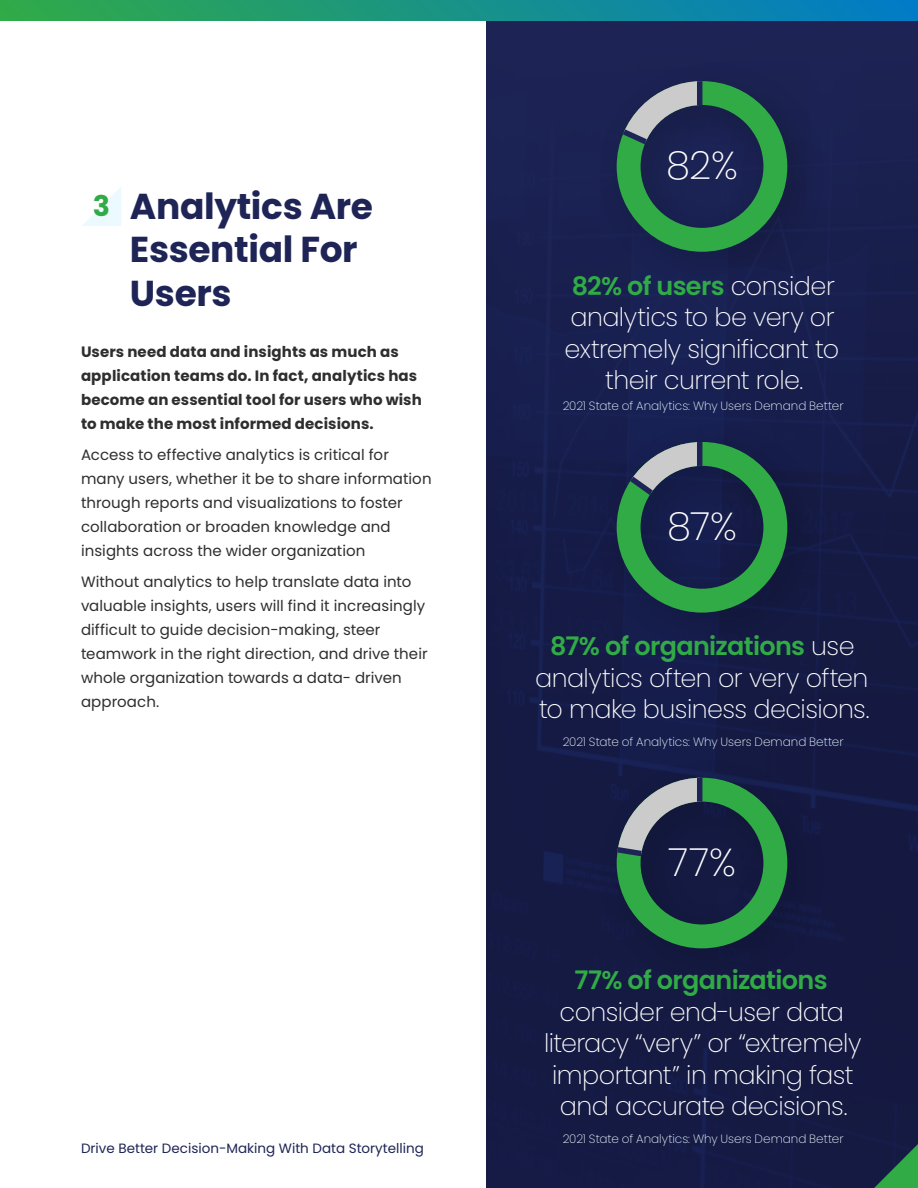
<style>
.page{position:relative;width:918px;height:1188px;background:#fff}
.page>*{position:absolute;margin:0;border:0;box-sizing:border-box;transform-origin:0 0}
.t1{font:200 39px "Poppins";color:#fff}
.t2{font:700 36px/43.2px "Poppins";letter-spacing:-.01em;color:#1e2556}
.t3{font:200 25.5px/31.5px "Poppins";letter-spacing:-.02em;color:#fff;text-align:center}
.t4{font:600 25.5px "Poppins";letter-spacing:-.025em;color:#31ab46}
.t5{font:15px/24px "Poppins";letter-spacing:.005em;color:#2e2e2e}
.t6{font:700 15px/24px "Poppins";letter-spacing:.005em;color:#2e2e2e}
.t7{font:13.5px "Poppins";color:#1e2556}
.t8{font:200 12px "Poppins";color:#ecfaff}
.s1{font-size:28.5px;color:#31ab46}
.s2{font-weight:600;color:#31ab46}
</style>
<div class="page">
<img style="left:486px;top:21px;width:432px;height:1167px">
<div style="left:0;top:0;width:918px;height:21px;background:linear-gradient(to right,#31ab47,#017bc7)"></div>
<svg style="left:82px;top:187px;width:39px;height:39px"></svg>
<svg style="left:874px;top:1144px;width:44px;height:44px;background:#226244"></svg>
<div style="left:594px;top:58px;width:235px;height:236px;background:#192151"></div>
<svg style="left:617px;top:81px;width:170px;height:171px"></svg>
<div style="left:594px;top:419px;width:235px;height:235px;background:#151c48"></div>
<svg style="left:617px;top:442px;width:170px;height:171px"></svg>
<div style="left:594px;top:755px;width:235px;height:235px;background:#151942"></div>
<svg style="left:617px;top:778px;width:170px;height:170px"></svg>
<h2 class="t2" style="left:130px;top:185px;width:245px;text-indent:-37px"><span class="s1">3</span> Analytics Are<br>Essential For<br>Users</h2>
<p class="t6" style="left:81px;top:340px;width:342px">Users need data and insights as much as application teams do. In fact, analytics has become an essential tool for users who wish to make the most informed decisions.</p>
<p class="t5" style="left:81px;top:443px;width:352px">Access to effective analytics is critical for many users, whether it be to share information through reports and visualizations to foster collaboration or broaden knowledge and insights across the wider organization</p>
<p class="t5" style="left:81px;top:570px;width:348px">Without analytics to help translate data into valuable insights, users will find it increasingly difficult to guide decision-making, steer teamwork in the right direction, and drive their whole organization towards a data- driven approach.</p>
<p class="t7" style="left:81px;top:1141px;width:344px">Drive Better Decision-Making With Data Storytelling</p>
<h1 class="t1" style="left:666px;top:143px;width:73px">82%</h1>
<h3 class="t3" style="left:565px;top:270px;width:276px"><span class="s2">82% of users</span> consider analytics to be very or extremely significant to their current role.</h3>
<p class="t8" style="left:563px;top:399px;width:282px">2021 State of Analytics: Why Users Demand Better</p>
<h1 class="t1" style="left:667px;top:504px;width:71px">87%</h1>
<h3 class="t3" style="left:535px;top:631px;width:336px"><span class="s2">87% of organizations</span> use analytics often or very often to make business decisions.</h3>
<p class="t8" style="left:563px;top:735px;width:282px">2021 State of Analytics: Why Users Demand Better</p>
<h1 class="t1" style="left:668px;top:840px;width:69px">77%</h1>
<h3 class="t4" style="left:575px;top:966px;width:255px">77% of organizations</h3>
<h3 class="t3" style="left:544px;top:996px;width:319px">consider end-user data literacy “very” or “extremely important” in making fast and accurate decisions.</h3>
<p class="t8" style="left:563px;top:1132px;width:282px">2021 State of Analytics: Why Users Demand Better</p>
</div>
